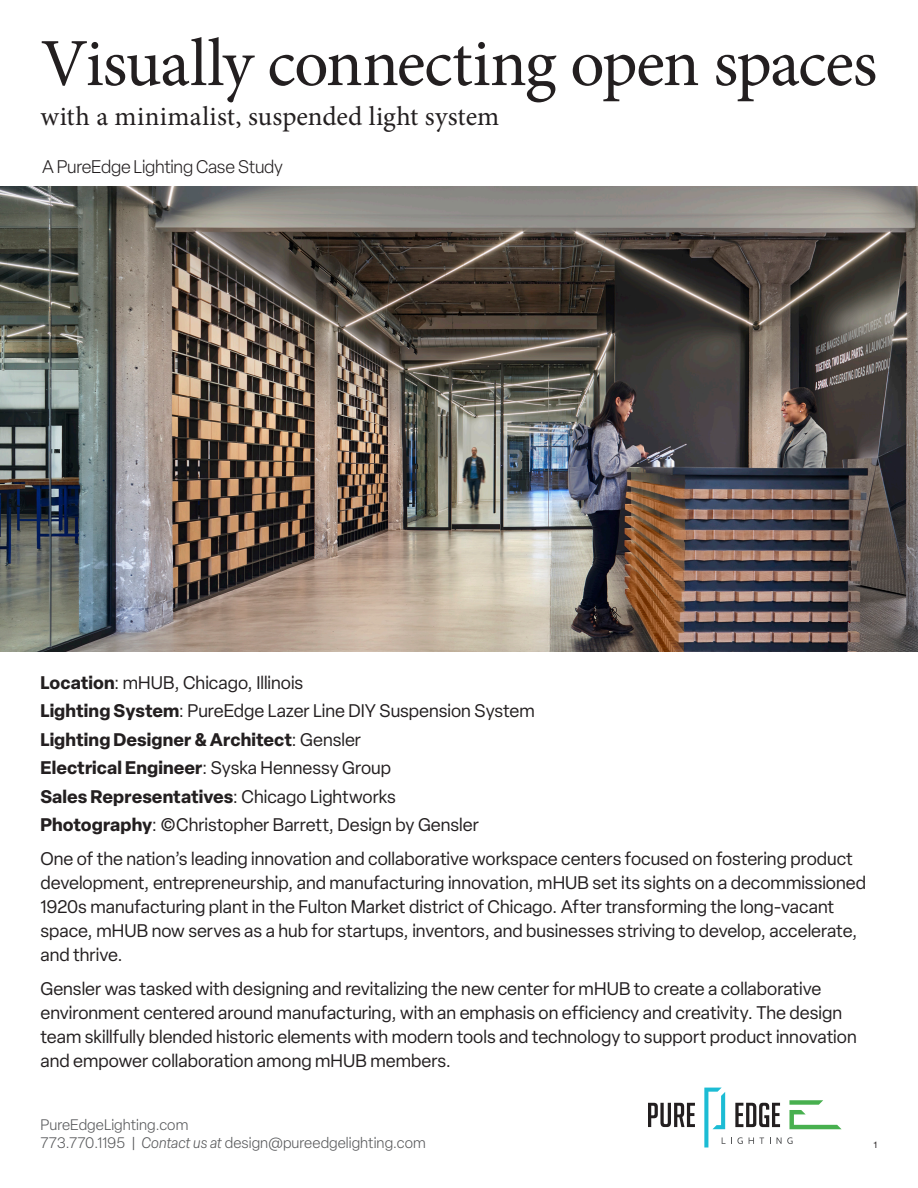
<style>
.page{position:relative;width:918px;height:1188px;background:#fff}
.page>*{position:absolute;margin:0;border:0;box-sizing:border-box;transform-origin:0 0}
.t1{font:67.5px "Minion Pro";letter-spacing:-.02em;color:#231f20}
.t2{font:27px "Minion Pro";letter-spacing:.005em;color:#231f20}
.t3{font:18px/24px "Elza";color:#231f20}
.t4{font:700 18px "Elza";letter-spacing:.005em;color:#231f20}
.t5{font:300 18px "Elza";letter-spacing:-.015em;color:#231f20}
.t6{font:300 15px/18px "Elza";letter-spacing:.005em;color:#57585a}
.t7{font:9px "Helvetica Neue LT Std";color:#231f20}
.s1{font-weight:700}
.s2{font-weight:400}
.s3{font-style:italic}
</style>
<div class="page">
<svg style="left:648px;top:1103px;width:47px;height:24px"></svg>
<svg style="left:704px;top:1088px;width:138px;height:59px"></svg>
<img style="left:0;top:186px;width:918px;height:466px">
<p class="t1" style="left:41px;top:18px;width:838px">Visually connecting open spaces</p>
<p class="t2" style="left:41px;top:98px;width:460px">with a minimalist, suspended light system</p>
<p class="t5" style="left:42px;top:155px;width:243px">A PureEdge Lighting Case Study</p>
<p class="t3" style="left:40px;top:671px;width:264px"><span class="s1">Location</span>: mHUB, Chicago, Illinois</p>
<p class="t3" style="left:40px;top:699px;width:496px"><span class="s1">Lighting System</span>: PureEdge Lazer Line DIY Suspension System</p>
<p class="t4" style="left:40px;top:726px;width:322px">Lighting Designer &amp; Architect<span class="s2">: Gensler</span></p>
<p class="t3" style="left:40px;top:756px;width:352px"><span class="s1">Electrical Engineer</span>: Syska Hennessy Group</p>
<p class="t4" style="left:40px;top:783px;width:357px">Sales Representatives<span class="s2">: Chicago Lightworks</span></p>
<p class="t3" style="left:40px;top:812px;width:440px"><span class="s1">Photography</span>: ©Christopher Barrett, Design by Gensler</p>
<p class="t3" style="left:40px;top:847px;width:827px">One of the nation’s leading innovation and collaborative workspace centers focused on fostering product development, entrepreneurship, and manufacturing innovation, mHUB set its sights on a decommissioned 1920s manufacturing plant in the Fulton Market district of Chicago. After transforming the long-vacant space, mHUB now serves as a hub for startups, inventors, and businesses striving to develop, accelerate, and thrive.</p>
<p class="t3" style="left:40px;top:977px;width:818px">Gensler was tasked with designing and revitalizing the new center for mHUB to create a collaborative environment centered around manufacturing, with an emphasis on efficiency and creativity. The design team skillfully blended historic elements with modern tools and technology to support product innovation and empower collaboration among mHUB members.</p>
<p class="t6" style="left:40px;top:1115px;width:387px">PureEdgeLighting.com<br>773.770.1195 | <span class="s3">Contact us at</span> design@pureedgelighting.com</p>
<p class="t7" style="left:873px;top:1139px;width:7px">1</p>
</div>
